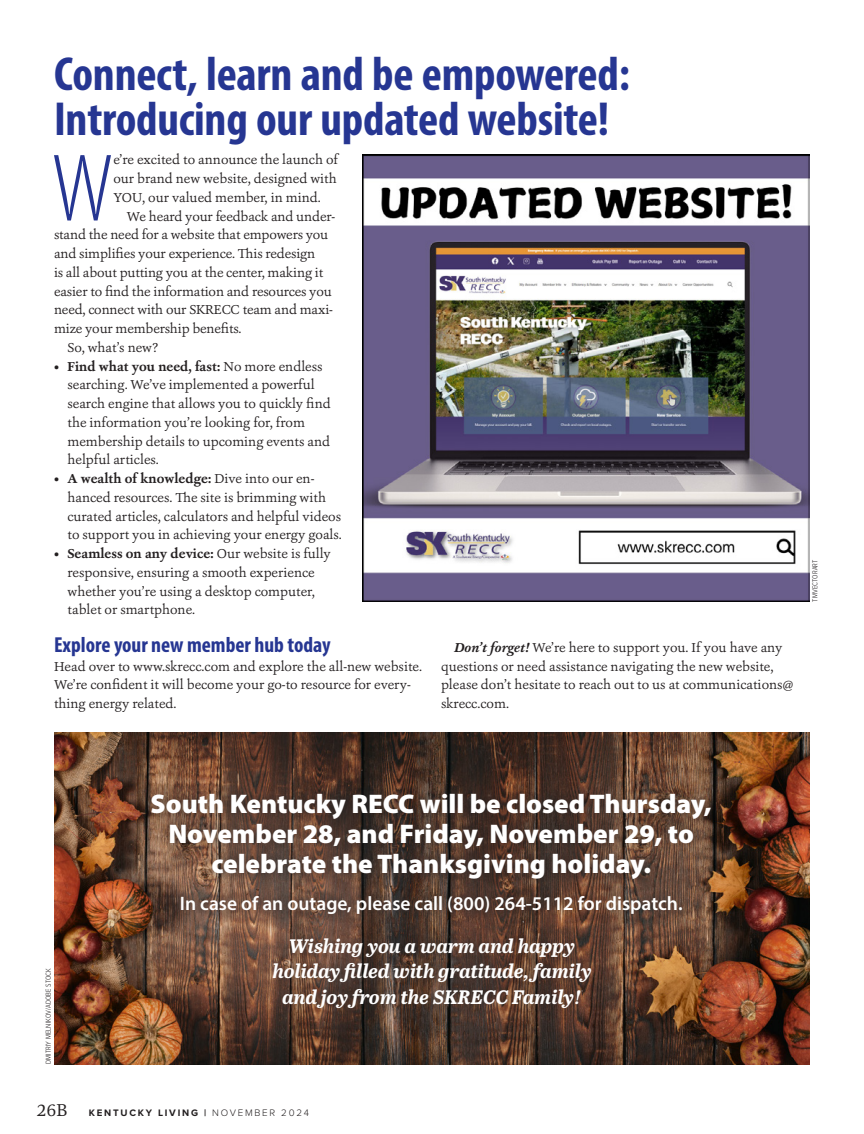
<style>
.page{position:relative;width:864px;height:1134px;background:#fff}
.page>*{position:absolute;margin:0;border:0;box-sizing:border-box;transform-origin:0 0}
.SOUTH_KY_Body_drop_cap{font:300 condensed 96.9px "Myriad Pro";color:#263692}
.SOUTH_KY_Headline{font:700 condensed 48px/45px "Myriad Pro";letter-spacing:-.005em;color:#263692}
.t1{font:900 27px/30px "Myriad Pro";color:#fff;text-align:center}
.SOUTH_KY_Subhead{font:700 condensed 21.75px "Myriad Pro";color:#263692}
.t2{font:italic 700 19.5px/25.5px "Abril Text";letter-spacing:-.005em;color:#fff;text-align:center}
.t3{font:600 19.5px "Myriad Pro";color:#fff}
.t4{font:18px "Ashbury";color:#231f20}
.SOUTH_KY_Body_Indent{font:13.5px/18.8px "Ashbury";color:#231f20}
.SOUTH_KY_Body_NO_Indent{font:13.5px/18.8px "Ashbury";color:#231f20}
.SOUTH_KY_Body_drop_cap-2{font:13.5px/18.8px "Ashbury";color:#231f20;text-align:justify}
.t5{font:700 9.75px "Proxima Nova";letter-spacing:.18em;color:#231f20}
.Credit-STOCK{font:300 7.5px "Proxima Nova Cond";letter-spacing:.01em;color:#231f20}
.s1{font-weight:700}
.s2{font-weight:700;font-style:italic}
.s3{font-weight:300}
</style>
<div class="page">
<img style="left:363px;top:154px;width:447px;height:448px">
<img style="left:54px;top:732px;width:756px;height:332px">
<div style="left:137px;top:779px;width:588px;height:149px;background:#231f20;opacity:.89"></div>
<div style="left:259px;top:923px;width:346px;height:99px;background:#231f20;opacity:.75"></div>
<p class="SOUTH_KY_Headline" style="left:54px;top:51px;width:577px">Connect, learn and be empowered:<br>Introducing our updated website!</p>
<p class="SOUTH_KY_Body_drop_cap" style="left:52px;top:131px;width:63px">W</p>
<p class="SOUTH_KY_Body_drop_cap-2" style="left:113px;top:150px;width:226px">e’re excited to announce the launch of our brand new website, designed with YOU, our valued member, in mind.</p>
<p class="SOUTH_KY_Body_Indent" style="left:54px;top:207px;width:283px;text-indent:73px">We heard your feedback and under&shy;stand the need for a website that empowers you and simplifies your experience. This redesign<br>is all about putting you at the center, making it easier to find the information and resources you need, connect with our SKRECC team and maxi&shy;mize your membership benefits.</p>
<p class="SOUTH_KY_Body_Indent" style="left:68px;top:338px;width:92px">So, what’s new?</p>
<p class="SOUTH_KY_Body_Indent" style="left:68px;top:357px;width:265px;text-indent:-14px"><span class="s1">• Find what you need, fast:</span> No more endless searching. We’ve implemented a powerful search engine that allows you to quickly find the information you’re looking for, from membership details to upcoming events and helpful articles.</p>
<p class="SOUTH_KY_Body_Indent" style="left:68px;top:469px;width:276px;text-indent:-14px"><span class="s1">• A wealth of knowledge:</span> Dive into our en&shy;hanced resources. The site is brimming with curated articles, calculators and helpful videos to support you in achieving your energy goals.</p>
<p class="SOUTH_KY_Body_Indent" style="left:68px;top:544px;width:265px;text-indent:-14px"><span class="s1">• Seamless on any device:</span> Our website is fully responsive, ensuring a smooth experience whether you’re using a desktop computer, tablet or smartphone.</p>
<p class="SOUTH_KY_Subhead" style="left:54px;top:631px;width:278px">Explore your new member hub today</p>
<p class="SOUTH_KY_Body_NO_Indent" style="left:54px;top:657px;width:370px">Head over to www.skrecc.com and explore the all-new website.<br>We’re confident it will become your go-to resource for every&shy;thing energy related.</p>
<p class="SOUTH_KY_Body_Indent" style="left:441px;top:638px;width:354px;text-indent:14px"><span class="s2">Don’t forget!</span> We’re here to support you. If you have any questions or need assistance navigating the new website, please don’t hesitate to reach out to us at communications@ skrecc.com.</p>
<p class="Credit-STOCK" style="left:809px;top:602px;width:43px;rotate:-90deg">TMVECTORART</p>
<p class="Credit-STOCK" style="left:43px;top:1064px;width:98px;rotate:-90deg">DMITRIY MELNIKOV/ADOBE STOCK</p>
<p class="t1" style="left:151px;top:788px;width:563px">South Kentucky RECC will be closed Thursday,<br>November 28, and Friday, November 29, to celebrate the Thanksgiving holiday.</p>
<p class="t3" style="left:180px;top:891px;width:504px">In case of an outage, please call (800) 264-5112 for dispatch.</p>
<p class="t2" style="left:272px;top:932px;width:321px">Wishing you a warm and happy holiday filled with gratitude, family and joy from the SKRECC Family!</p>
<h3 class="t4" style="left:37px;top:1099px;width:32px">26B</h3>
<p class="t5" style="left:89px;top:1106px;width:222px">KENTUCKY LIVING | <span class="s3">NOVEMBER 2024</span></p>
</div>
